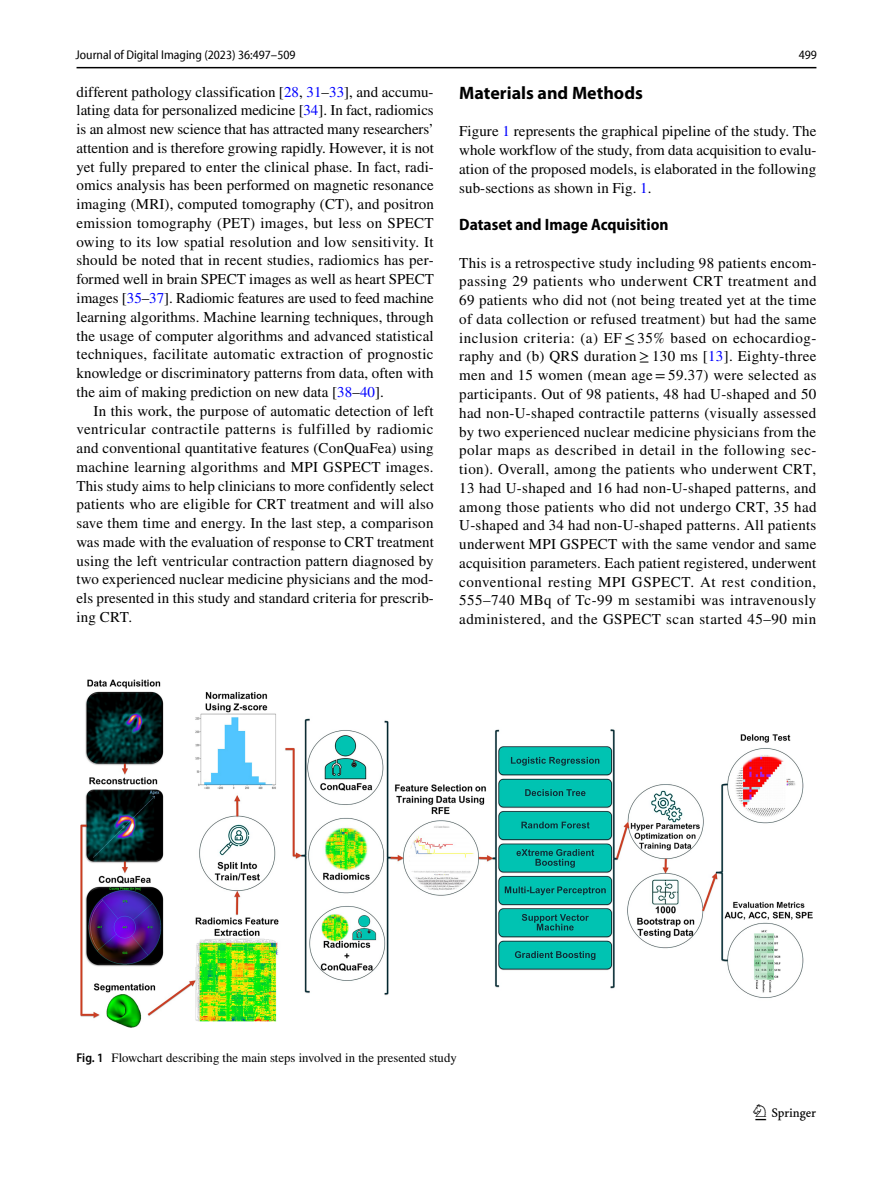
<style>
.page{position:relative;width:893px;height:1187px;background:#fff}
.page>*{position:absolute;margin:0;border:0;box-sizing:border-box;transform-origin:0 0}
.t1{font:22.5px "Springnew Regular 3";color:#000}
.t2{font:700 18px "Myriad Pro";color:#000}
.t3{font:700 semi-condensed 16.5px "Myriad Pro";color:#000}
.t4{font:15px/18.8px "STIX";letter-spacing:.005em;color:#000;text-align:justify}
.t5{font:12.75px "STIX";color:#000}
.t6{font:semi-condensed 12.75px "Myriad Pro Unic";color:#000}
.s1{color:#00f}
.s2{font-family:"Myriad Pro";font-weight:600;font-stretch:semi-condensed}
</style>
<div class="page">
<hr style="left:77px;top:67px;width:739px;height:1px;background:#000">
<img style="left:81px;top:679px;width:731px;height:348px">
<p class="t6" style="left:76px;top:50px;width:221px">Journal of Digital Imaging (2023) 36:497–509</p>
<p class="t6" style="left:799px;top:50px;width:20px">499</p>
<p class="t4" style="left:77px;top:83px;width:359px">different pathology classification [<span class="s1">28</span>, <span class="s1">31</span>–<span class="s1">33</span>], and accumu&shy;lating data for personalized medicine [<span class="s1">34</span>]. In fact, radiomics is an almost new science that has attracted many researchers’ attention and is therefore growing rapidly. However, it is not yet fully prepared to enter the clinical phase. In fact, radi&shy;omics analysis has been performed on magnetic resonance imaging (MRI), computed tomography (CT), and positron emission tomography (PET) images, but less on SPECT owing to its low spatial resolution and low sensitivity. It should be noted that in recent studies, radiomics has per&shy;formed well in brain SPECT images as well as heart SPECT images [<span class="s1">35</span>–<span class="s1">37</span>]. Radiomic features are used to feed machine learning algorithms. Machine learning techniques, through the usage of computer algorithms and advanced statistical techniques, facilitate automatic extraction of prognostic knowledge or discriminatory patterns from data, often with the aim of making prediction on new data [<span class="s1">38</span>–<span class="s1">40</span>].</p>
<p class="t4" style="left:77px;top:402px;width:359px;text-indent:17px">In this work, the purpose of automatic detection of left ventricular contractile patterns is fulfilled by radiomic and conventional quantitative features (ConQuaFea) using machine learning algorithms and MPI GSPECT images.<br>This study aims to help clinicians to more confidently select patients who are eligible for CRT treatment and will also save them time and energy. In the last step, a comparison was made with the evaluation of response to CRT treatment using the left ventricular contraction pattern diagnosed by two experienced nuclear medicine physicians and the mod&shy;els presented in this study and standard criteria for prescrib&shy;ing CRT.</p>
<p class="t2" style="left:459px;top:81px;width:185px">Materials and Methods</p>
<p class="t4" style="left:459px;top:123px;width:359px">Figure <span class="s1">1</span> represents the graphical pipeline of the study. The whole workflow of the study, from data acquisition to evalu&shy;ation of the proposed models, is elaborated in the following sub-sections as shown in Fig. <span class="s1">1</span>.</p>
<p class="t3" style="left:459px;top:215px;width:211px">Dataset and Image Acquisition</p>
<p class="t4" style="left:459px;top:254px;width:359px">This is a retrospective study including 98 patients encom&shy;passing 29 patients who underwent CRT treatment and 69 patients who did not (not being treated yet at the time of data collection or refused treatment) but had the same inclusion criteria: (a) EF ≤ 35% based on echocardiog&shy;raphy and (b) QRS duration ≥ 130 ms [<span class="s1">13</span>]. Eighty-three men and 15 women (mean age=59.37) were selected as participants. Out of 98 patients, 48 had U-shaped and 50 had non-U-shaped contractile patterns (visually assessed by two experienced nuclear medicine physicians from the polar maps as described in detail in the following sec&shy;tion). Overall, among the patients who underwent CRT, 13 had U-shaped and 16 had non-U-shaped patterns, and among those patients who did not undergo CRT, 35 had U-shaped and 34 had non-U-shaped patterns. All patients underwent MPI GSPECT with the same vendor and same acquisition parameters. Each patient registered, underwent conventional resting MPI GSPECT. At rest condition, 555–740 MBq of Tc-99 m sestamibi was intravenously administered, and the GSPECT scan started 45–90 min</p>
<p class="t5" style="left:77px;top:1049px;width:382px"><span class="s2">Fig. 1</span> Flowchart describing the main steps involved in the presented study</p>
<h1 class="t1" style="left:755px;top:1104px;width:62px">1 3</h1>
</div>
